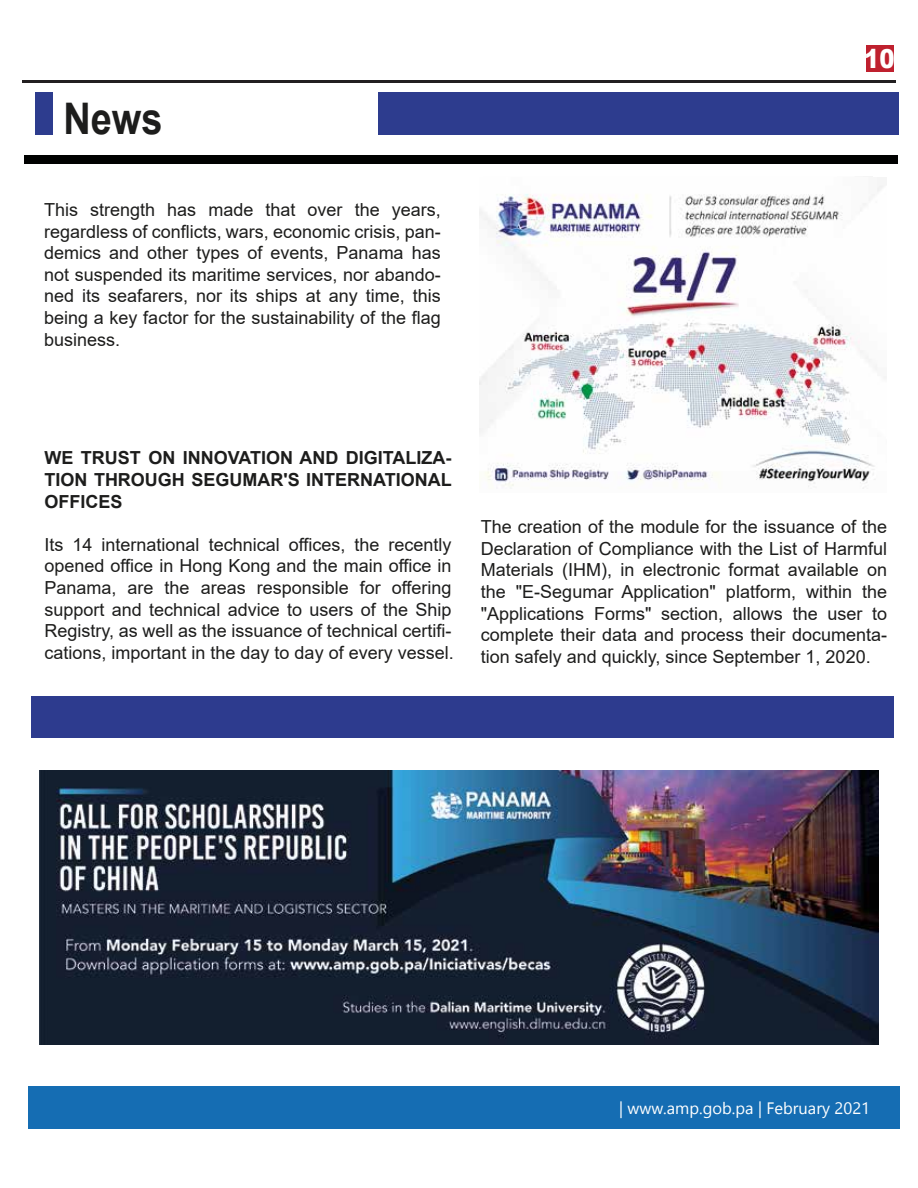
<style>
.page{position:relative;width:918px;height:1188px;background:#fff}
.page>*{position:absolute;margin:0;border:0;box-sizing:border-box;transform-origin:0 0}
.t1{font:700 43.5px "Arial";color:#1d1d1c;scale:.87 1}
.t2{font:900 26.1px "Arial";color:#fff;scale:.87 1}
.t3{font:18px/21.6px "Arial";color:#1d1d1c;text-align:justify}
.t4{font:700 18px/21.6px "Arial";color:#1d1d1c;text-align:justify}
.t5{font:16.5px "Gadugi";color:#fff}
</style>
<div class="page">
<div style="left:378px;top:92px;width:520px;height:42px;background:#2d3c8e"></div>
<div style="left:36px;top:92px;width:17px;height:42px;background:#2d3c8e"></div>
<div style="left:25px;top:155px;width:873px;height:8px;background:#000100"></div>
<div style="left:29px;top:1086px;width:871px;height:43px;background:#156db3"></div>
<div style="left:866px;top:45px;width:28px;height:27px;background:#bf202e"></div>
<hr style="left:22px;top:80px;width:873px;height:3px;background:#221f20">
<img style="left:40px;top:770px;width:838px;height:274px">
<div style="left:31px;top:697px;width:862px;height:41px;background:#2d3b8e"></div>
<img style="left:479px;top:185px;width:407px;height:304px">
<h1 class="t1" style="left:63px;top:89px;width:116px">News</h1>
<p class="t3" style="left:44px;top:199px;width:398px">This strength has made that over the years, regardless of conflicts, wars, economic crisis, pan&shy;demics and other types of events, Panama has not suspended its maritime services, nor abando&shy;ned its seafarers, nor its ships at any time, this being a key factor for the sustainability of the flag business.</p>
<h2 class="t2" style="left:864px;top:39px;width:37px">10</h2>
<p class="t4" style="left:45px;top:447px;width:409px">WE TRUST ON INNOVATION AND DIGITALIZA-TION THROUGH SEGUMAR'S INTERNATIONAL OFFICES</p>
<p class="t3" style="left:45px;top:533px;width:411px;text-align:left">Its 14 international technical offices, the recently opened office in Hong Kong and the main office in Panama, are the areas responsible for offering support and technical advice to users of the Ship Registry, as well as the issuance of technical certifi&shy;cations, important in the day to day of every vessel.</p>
<p class="t3" style="left:481px;top:516px;width:408px">The creation of the module for the issuance of the Declaration of Compliance with the List of Harmful Materials (IHM), in electronic format available on the "E-Segumar Application" platform, within the "Applications Forms" section, allows the user to complete their data and process their documenta&shy;tion safely and quickly, since September 1, 2020.</p>
<p class="t5" style="left:619px;top:1098px;width:253px">| www.amp.gob.pa | February 2021</p>
</div>
